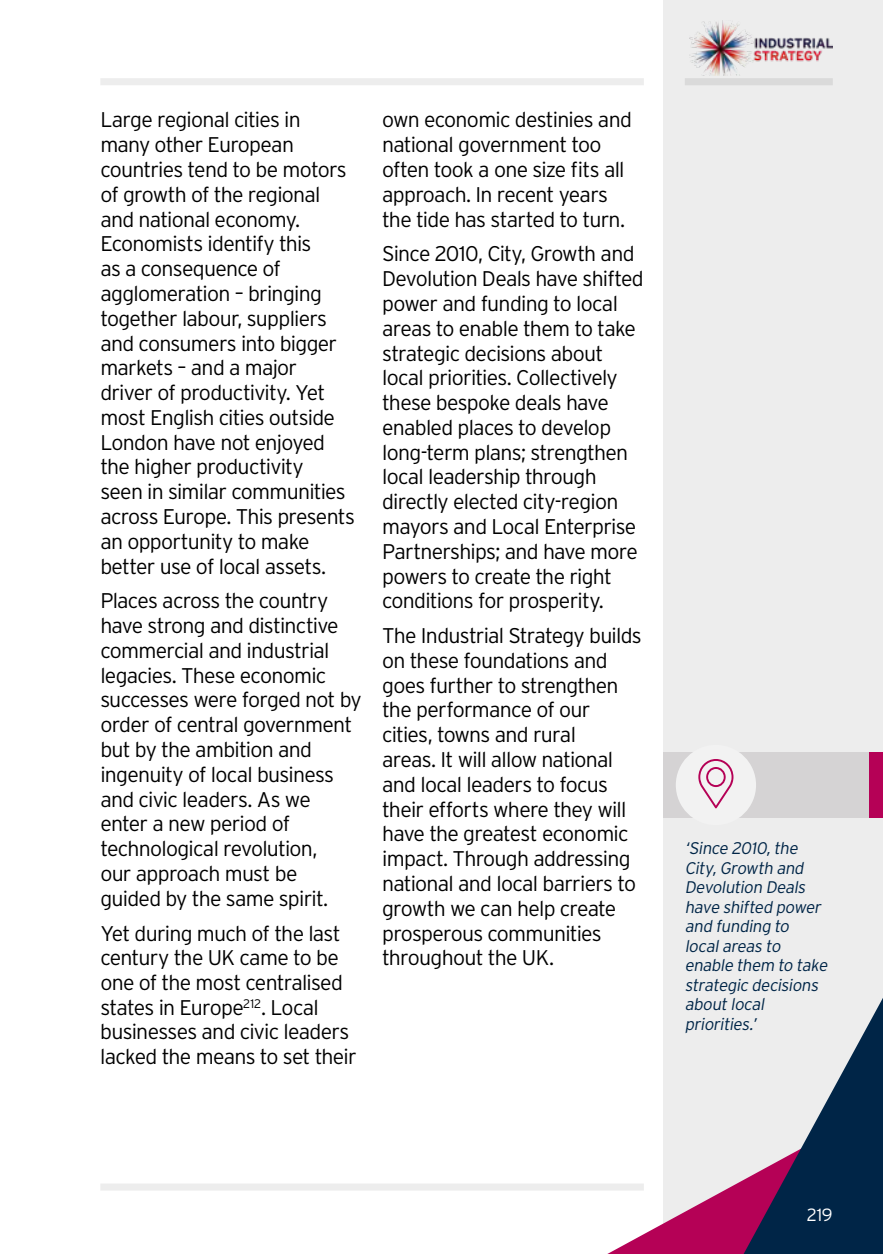
<style>
.page{position:relative;width:883px;height:1254px;background:#fff}
.page>*{position:absolute;margin:0;border:0;box-sizing:border-box;transform-origin:0 0}
.Body_Copy{font:300 21.3px/24.8px "Interstate";letter-spacing:-.035em;color:#000}
.t1{font:300 17.7px "Interstate";color:#fff}
.t2{font:italic 300 16.8px/19.5px "Interstate";color:#002547}
</style>
<div class="page">
<div style="left:663px;top:0;width:220px;height:1254px;background:#ededed"></div>
<svg style="left:607px;top:1184px;width:128px;height:70px;fill:#b50156"></svg>
<svg style="left:735px;top:998px;width:148px;height:256px"></svg>
<div style="left:100px;top:78px;width:544px;height:7px;background:#ededed"></div>
<div style="left:100px;top:1184px;width:544px;height:7px;background:#ededed"></div>
<div style="left:685px;top:78px;width:148px;height:7px;background:#dadada"></div>
<img style="left:690px;top:20px;width:142px;height:55px">
<div style="left:869px;top:752px;width:14px;height:66px;background:#b50156"></div>
<div style="left:663px;top:752px;width:206px;height:66px;background:#d5d3d4"></div>
<div style="left:676px;top:745px;width:80px;height:80px;background:#f2f2f2;border-radius:50%"></div>
<svg style="left:698px;top:759px;width:35px;height:49px"></svg>
<p class="Body_Copy" style="left:100px;top:107px;width:256px">Large regional cities in many other European countries tend to be motors of growth of the regional and national economy.<br>Economists identify this<br>as a consequence of agglomeration – bringing together labour, suppliers and consumers into bigger markets – and a major driver of productivity. Yet most English cities outside<br>London have not enjoyed the higher productivity<br>seen in similar communities across Europe. This presents an opportunity to make better use of local assets.</p>
<p class="Body_Copy" style="left:100px;top:588px;width:263px">Places across the country have strong and distinctive commercial and industrial legacies. These economic successes were forged not by order of central government but by the ambition and ingenuity of local business and civic leaders. As we enter a new period of technological revolution,<br>our approach must be guided by the same spirit.</p>
<p class="Body_Copy" style="left:100px;top:920px;width:258px">Yet during much of the last century the UK came to be one of the most centralised states in Europe<sup>212</sup>. Local businesses and civic leaders lacked the means to set their</p>
<p class="Body_Copy" style="left:382px;top:107px;width:251px">own economic destinies and national government too often took a one size fits all approach. In recent years the tide has started to turn.</p>
<p class="Body_Copy" style="left:382px;top:241px;width:263px">Since 2010, City, Growth and<br>Devolution Deals have shifted power and funding to local areas to enable them to take strategic decisions about local priorities. Collectively these bespoke deals have enabled places to develop long-term plans; strengthen local leadership through directly elected city-region mayors and Local Enterprise<br>Partnerships; and have more powers to create the right conditions for prosperity.</p>
<p class="Body_Copy" style="left:382px;top:623px;width:261px">The Industrial Strategy builds on these foundations and goes further to strengthen the performance of our cities, towns and rural<br>areas. It will allow national and local leaders to focus their efforts where they will have the greatest economic impact. Through addressing national and local barriers to growth we can help create prosperous communities throughout the UK.</p>
<p class="t2" style="left:685px;top:839px;width:147px">‘Since 2010,the<br>City,Growth and<br>Devolution Deals have shifted power and funding to localareas to enable them to take strategic decisions aboutlocal priorities.’</p>
<p class="t1" style="left:807px;top:1205px;width:27px">219</p>
</div>
